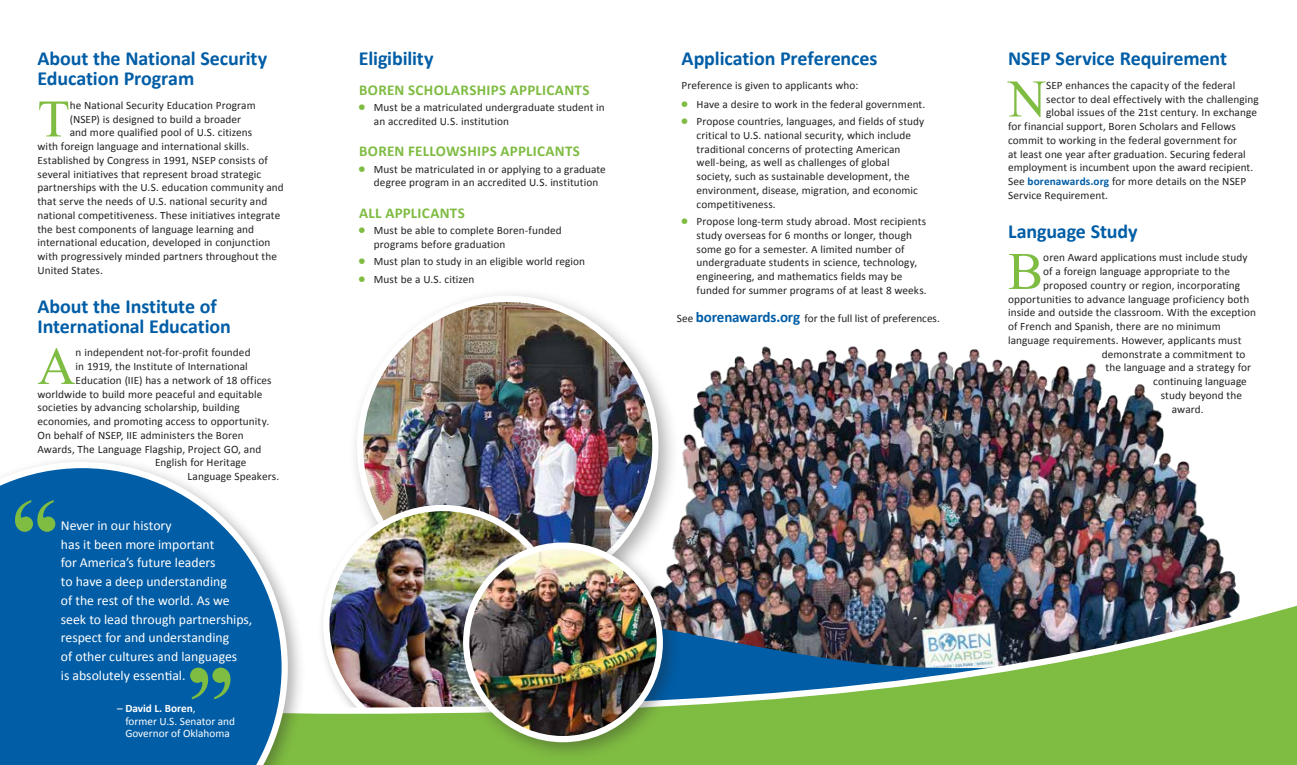
<style>
.page{position:relative;width:1297px;height:765px;background:#fff}
.page>*{position:absolute;margin:0;border:0;box-sizing:border-box;transform-origin:0 0}
.t1{font:52.75px "Times New Roman";color:#7fbc42}
.t2{font:700 20px/20px "Calibri";letter-spacing:-.005em;color:#005da6}
.t3{font:700 15px "Calibri";letter-spacing:.02em;color:#7fbc42}
.t4{font:13.75px/18.8px "Calibri";color:#fff}
.t5{font:11.25px/13.8px "Calibri";letter-spacing:.005em;color:#231f20}
.t6{font:11.25px/12.5px "Calibri";color:#fff}
.s1{font-weight:700}
.s2{font-family:"Universal Newswith Comm Pi";color:#7fbc42}
.s3{font-weight:700;font-size:15px;color:#005da6}
.s4{font-weight:700;color:#005da6}
</style>
<div class="page">
<div style="left:348px;top:287px;width:331px;height:331px;background:#231f20;opacity:.35"></div>
<img style="left:360px;top:299px;width:295px;height:295px;border-radius:148px">
<div style="left:317px;top:499px;width:259px;height:259px;background:#231f20;opacity:.35"></div>
<img style="left:326px;top:511px;width:233px;height:79px">
<img style="left:646px;top:324px;width:590px;height:266px">
<img style="left:305px;top:590px;width:991px;height:175px">
<div style="left:0;top:454px;width:305px;height:311px;background:#231f20;opacity:.35"></div>
<svg style="left:0;top:462px;width:288px;height:303px;background:#2775b2"></svg>
<svg style="left:15px;top:500px;width:40px;height:32px"></svg>
<svg style="left:190px;top:668px;width:40px;height:31px"></svg>
<div style="left:455px;top:535px;width:226px;height:226px;background:#231f20;opacity:.35"></div>
<img style="left:466px;top:546px;width:193px;height:193px;border-radius:97px">
<div style="left:463px;top:543px;width:200px;height:199px;border:6px solid #fff;border-radius:50%"></div>
<h2 class="t2" style="left:38px;top:49px;width:231px">About the National Security<br>Education Program</h2>
<h1 class="t1" style="left:38px;top:83px;width:34px">T</h1>
<p class="t5" style="left:70px;top:98px;width:187px">he National Security Education Program</p>
<p class="t5" style="left:70px;top:112px;width:173px">(NSEP) is designed to build a broader</p>
<p class="t5" style="left:70px;top:126px;width:184px">and more qualified pool of U.S. citizens</p>
<p class="t5" style="left:38px;top:140px;width:213px">with foreign language and international skills.</p>
<p class="t5" style="left:38px;top:153px;width:232px">Established by Congress in 1991, NSEP consists of</p>
<p class="t5" style="left:38px;top:167px;width:225px">several initiatives that represent broad strategic</p>
<p class="t5" style="left:38px;top:181px;width:248px">partnerships with the U.S. education community and</p>
<p class="t5" style="left:38px;top:195px;width:231px">that serve the needs of U.S. national security and</p>
<p class="t5" style="left:38px;top:208px;width:244px">national competitiveness. These initiatives integrate</p>
<p class="t5" style="left:38px;top:222px;width:218px">the best components of language learning and</p>
<p class="t5" style="left:38px;top:236px;width:234px">international education, developed in conjunction</p>
<p class="t5" style="left:38px;top:250px;width:241px">with progressively minded partners throughout the</p>
<p class="t5" style="left:38px;top:263px;width:67px">United States.</p>
<h2 class="t2" style="left:38px;top:296px;width:195px">About the Institute of<br>International Education</h2>
<h1 class="t1" style="left:38px;top:331px;width:40px">A</h1>
<p class="t5" style="left:76px;top:346px;width:176px">n independent not-for-profit founded</p>
<p class="t5" style="left:76px;top:360px;width:174px">in 1919, the Institute of International</p>
<p class="t5" style="left:76px;top:373px;width:197px">Education (IIE) has a network of 18 offices</p>
<p class="t5" style="left:38px;top:387px;width:226px">worldwide to build more peaceful and equitable</p>
<p class="t5" style="left:38px;top:401px;width:204px">societies by advancing scholarship, building</p>
<p class="t5" style="left:38px;top:415px;width:233px">economies, and promoting access to opportunity.</p>
<p class="t5" style="left:38px;top:428px;width:208px">On behalf of NSEP, IIE administers the Boren</p>
<p class="t5" style="left:38px;top:442px;width:225px">Awards, The Language Flagship, Project GO, and</p>
<p class="t5" style="left:155px;top:456px;width:93px">English for Heritage</p>
<p class="t5" style="left:188px;top:470px;width:93px">Language Speakers.</p>
<p class="t4" style="left:61px;top:516px;width:193px">Never in our history<br>has it been more important<br>for America’s future leaders<br>to have a deep understanding<br>of the rest of the world. As we seek to lead through partnerships, respect for and understanding<br>of other cultures and languages<br>is absolutely essential.</p>
<p class="t6" style="left:125px;top:702px;width:111px;text-indent:-8px">– <span class="s1">David L. Boren</span>,<br>former U.S. Senator and<br>Governor of Oklahoma</p>
<h2 class="t2" style="left:359px;top:49px;width:76px">Eligibility</h2>
<h3 class="t3" style="left:359px;top:81px;width:232px">BOREN SCHOLARSHIPS APPLICANTS</h3>
<p class="t5" style="left:374px;top:101px;width:232px;text-indent:-15px"><span class="s2">●</span> Must be a matriculated undergraduate student in an accredited U.S. institution</p>
<h3 class="t3" style="left:359px;top:142px;width:222px">BOREN FELLOWSHIPS APPLICANTS</h3>
<p class="t5" style="left:374px;top:162px;width:233px;text-indent:-15px"><span class="s2">●</span> Must be matriculated in or applying to a graduate degree program in an accredited U.S. institution</p>
<h3 class="t3" style="left:359px;top:203px;width:107px">ALL APPLICANTS</h3>
<p class="t5" style="left:374px;top:223px;width:189px;text-indent:-15px"><span class="s2">●</span> Must be able to complete Boren-funded programs before graduation</p>
<p class="t5" style="left:359px;top:255px;width:228px"><span class="s2">●</span> Must plan to study in an eligible world region</p>
<p class="t5" style="left:359px;top:272px;width:117px"><span class="s2">●</span> Must be a U.S. citizen</p>
<h2 class="t2" style="left:681px;top:49px;width:197px">Application Preferences</h2>
<p class="t5" style="left:681px;top:78px;width:178px">Preference is given to applicants who:</p>
<p class="t5" style="left:681px;top:97px;width:245px"><span class="s2">●</span> Have a desire to work in the federal government.</p>
<p class="t5" style="left:696px;top:115px;width:229px;text-indent:-15px"><span class="s2">●</span> Propose countries, languages, and fields of study critical to U.S. national security, which include traditional concerns of protecting American well-being, as well as challenges of global society, such as sustainable development, the environment, disease, migration, and economic competitiveness.</p>
<p class="t5" style="left:696px;top:215px;width:231px;text-indent:-15px"><span class="s2">●</span> Propose long-term study abroad. Most recipients study overseas for 6 months or longer, though some go for a semester. A limited number of undergraduate students in science, technology, engineering, and mathematics fields may be funded for summer programs of at least 8 weeks.</p>
<p class="t5" style="left:677px;top:311px;width:264px">See <span class="s3">borenawards.org</span> for the full list of preferences.</p>
<h2 class="t2" style="left:1008px;top:49px;width:220px">NSEP Service Requirement</h2>
<h1 class="t1" style="left:1008px;top:63px;width:40px">N</h1>
<p class="t5" style="left:1046px;top:78px;width:191px">SEP enhances the capacity of the federal</p>
<p class="t5" style="left:1046px;top:92px;width:214px">sector to deal effectively with the challenging</p>
<p class="t5" style="left:1046px;top:106px;width:212px">global issues of the 21st century. In exchange</p>
<p class="t5" style="left:1008px;top:120px;width:229px">for financial support, Boren Scholars and Fellows</p>
<p class="t5" style="left:1008px;top:133px;width:230px">commit to working in the federal government for</p>
<p class="t5" style="left:1008px;top:147px;width:239px">at least one year after graduation. Securing federal</p>
<p class="t5" style="left:1008px;top:161px;width:247px">employment is incumbent upon the award recipient.</p>
<p class="t5" style="left:1008px;top:175px;width:239px">See <span class="s4">borenawards.org</span> for more details on the NSEP</p>
<p class="t5" style="left:1008px;top:188px;width:101px">Service Requirement.</p>
<h2 class="t2" style="left:1008px;top:221px;width:131px">Language Study</h2>
<h1 class="t1" style="left:1008px;top:236px;width:37px">B</h1>
<p class="t5" style="left:1043px;top:251px;width:206px">oren Award applications must include study</p>
<p class="t5" style="left:1043px;top:265px;width:188px">of a foreign language appropriate to the</p>
<p class="t5" style="left:1043px;top:278px;width:198px">proposed country or region, incorporating</p>
<p class="t5" style="left:1008px;top:292px;width:243px">opportunities to advance language proficiency both</p>
<p class="t5" style="left:1008px;top:306px;width:249px">inside and outside the classroom. With the exception</p>
<p class="t5" style="left:1008px;top:320px;width:214px">of French and Spanish, there are no minimum</p>
<p class="t5" style="left:1008px;top:333px;width:235px">language requirements. However, applicants must</p>
<p class="t5" style="left:1101px;top:347px;width:145px">demonstrate a commitment to</p>
<p class="t5" style="left:1105px;top:361px;width:147px">the language and a strategy for</p>
<p class="t5" style="left:1152px;top:375px;width:95px">continuing language</p>
<p class="t5" style="left:1160px;top:388px;width:83px">study beyond the</p>
<p class="t5" style="left:1171px;top:402px;width:33px">award.</p>
</div>
